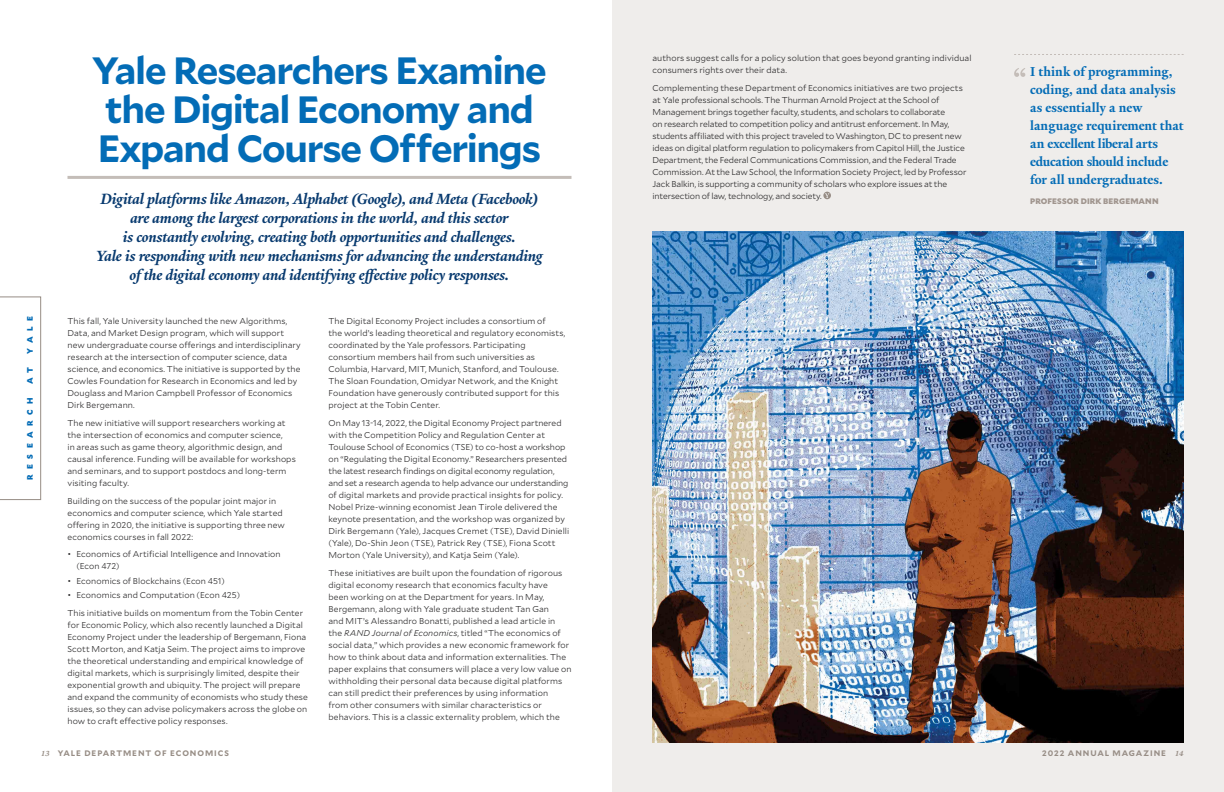
<style>
.page{position:relative;width:1224px;height:792px;background:#fff}
.page>*{position:absolute;margin:0;border:0;box-sizing:border-box;transform-origin:0 0}
.t1{font:700 38px/39px "Mallory";letter-spacing:-.035em;color:#036cb6}
.t2{font:italic 700 16px/19px "Yale New";letter-spacing:-.01em;color:#083a6f;text-align:center}
.t3{font:700 14px/18px "Yale New";letter-spacing:-.005em;color:#036cb6}
.t4{font:300 8.5px/12px "Mallory";letter-spacing:.005em;color:#292829}
.t5{font:300 8.5px/12px "Mallory";letter-spacing:-.015em;color:#292829}
.t6{font:700 8px "Mallory";letter-spacing:.115em;color:#978d85}
.t7{font:900 8px "Mallory";letter-spacing:.015em;color:#a0958e}
.t8{font:900 8px "Mallory";letter-spacing:.7em;color:#036cb6}
.s1{font-family:"Yale New";font-style:italic}
.s2{font-style:italic}
</style>
<div class="page">
<div style="left:612px;top:0;width:612px;height:792px;background:#efedeb"></div>
<svg style="left:0;top:297px;width:41px;height:203px"></svg>
<hr style="left:68px;top:176px;width:504px;height:3px;background:#c4bdb8">
<svg style="left:1014px;top:54px;width:170px;height:1px"></svg>
<svg style="left:1014px;top:68px;width:11px;height:9px"></svg>
<img style="left:653px;top:231px;width:531px;height:511px">
<div style="left:823px;top:192px;width:8px;height:7px;background:#978d85;border-radius:50%"></div>
<svg style="left:825px;top:193px;width:5px;height:5px"></svg>
<h1 class="t1" style="left:92px;top:49px;width:456px">Yale Researchers Examine the Digital Economy and<br>Expand Course Offerings</h1>
<p class="t2" style="left:96px;top:189px;width:448px">Digital platforms like Amazon, Alphabet (Google), and Meta (Facebook) are among the largest corporations in the world, and this sector<br>is constantly evolving, creating both opportunities and challenges.<br>Yale is responding with new mechanisms for advancing the understanding of the digital economy and identifying effective policy responses.</p>
<p class="t8" style="left:24px;top:354px;width:39px;rotate:-90deg">YALE</p>
<p class="t8" style="left:24px;top:384px;width:19px;rotate:-90deg">A T</p>
<p class="t8" style="left:24px;top:480px;width:85px;rotate:-90deg">RESEARCH</p>
<p class="t4" style="left:68px;top:314px;width:235px">This fall, Yale University launched the new Algorithms, Data, and Market Design program, which will support new undergraduate course offerings and interdisciplinary research at the intersection of computer science, data science, and economics. The initiative is supported by the Cowles Foundation for Research in Economics and led by Douglass and Marion Campbell Professor of Economics Dirk Bergemann.</p>
<p class="t4" style="left:68px;top:416px;width:230px">The new initiative will support researchers working at the intersection of economics and computer science,<br>in areas such as game theory, algorithmic design, and causal inference. Funding will be available for workshops and seminars, and to support postdocs and long-term visiting faculty.</p>
<p class="t4" style="left:68px;top:494px;width:219px">Building on the success of the popular joint major in economics and computer science, which Yale started offering in 2020, the initiative is supporting three new economics courses in fall 2022:</p>
<p class="t4" style="left:77px;top:548px;width:206px;text-indent:-9px">• Economics of Artificial Intelligence and Innovation (Econ 472)</p>
<p class="t4" style="left:68px;top:574px;width:159px">• Economics of Blockchains (Econ 451)</p>
<p class="t4" style="left:68px;top:586px;width:237px;line-height:17.9px">• Economics and Computation (Econ 425)<br>This initiative builds on momentum from the Tobin Center</p>
<p class="t4" style="left:68px;top:619px;width:242px">for Economic Policy, which also recently launched a Digital Economy Project under the leadership of Bergemann, Fiona Scott Morton, and Katja Seim. The project aims to improve the theoretical understanding and empirical knowledge of digital markets, which is surprisingly limited, despite their exponential growth and ubiquity. The project will prepare and expand the community of economists who study these issues, so they can advise policymakers across the globe on how to craft effective policy responses.</p>
<p class="t6" style="left:41px;top:747px;width:190px"><span class="s1">13</span> YALE DEPARTMENT OF ECONOMICS</p>
<p class="t4" style="left:329px;top:314px;width:238px">The Digital Economy Project includes a consortium of<br>the world’s leading theoretical and regulatory economists, coordinated by the Yale professors. Participating consortium members hail from such universities as Columbia, Harvard, MIT, Munich, Stanford, and Toulouse.<br>The Sloan Foundation, Omidyar Network, and the Knight Foundation have generously contributed support for this project at the Tobin Center.</p>
<p class="t4" style="left:329px;top:416px;width:242px">On May 13-14, 2022, the Digital Economy Project partnered with the Competition Policy and Regulation Center at Toulouse School of Economics (TSE) to co-host a workshop on “Regulating the Digital Economy.” Researchers presented the latest research findings on digital economy regulation, and set a research agenda to help advance our understanding of digital markets and provide practical insights for policy.<br>Nobel Prize-winning economist Jean Tirole delivered the keynote presentation, and the workshop was organized by Dirk Bergemann (Yale), Jacques Cremet (TSE), David Dinielli (Yale), Do-Shin Jeon (TSE), Patrick Rey (TSE), Fiona Scott Morton (Yale University), and Katja Seim (Yale).</p>
<p class="t4" style="left:329px;top:566px;width:244px">These initiatives are built upon the foundation of rigorous digital economy research that economics faculty have<br>been working on at the Department for years. In May, Bergemann, along with Yale graduate student Tan Gan<br>and MIT’s Alessandro Bonatti, published a lead article in<br>the <span class="s2">RAND Journal of Economics</span>, titled “The economics of social data,” which provides a new economic framework for how to think about data and information externalities. The paper explains that consumers will place a very low value on withholding their personal data because digital platforms can still predict their preferences by using information<br>from other consumers with similar characteristics or behaviors. This is a classic externality problem, which the</p>
<p class="t4" style="left:652px;top:51px;width:321px">authors suggest calls for a policy solution that goes beyond granting individual consumers rights over their data.</p>
<p class="t5" style="left:652px;top:81px;width:315px">Complementing these Department of Economics initiatives are two projects at Yale professional schools. The Thurman Arnold Project at the School of Management brings together faculty, students, and scholars to collaborate<br>on research related to competition policy and antitrust enforcement. In May, students affiliated with this project traveled to Washington, DC to present new ideas on digital platform regulation to policymakers from Capitol Hill, the Justice Department, the Federal Communications Commission, and the Federal Trade Commission. At the Law School, the Information Society Project, led by Professor Jack Balkin, is supporting a community of scholars who explore issues at the intersection of law, technology, and society.</p>
<h3 class="t3" style="left:1030px;top:63px;width:155px">I think of programming, coding, and data analysis as essentially a new language requirement that an excellent liberal arts education should include for all undergraduates.</h3>
<p class="t7" style="left:1030px;top:195px;width:130px">PROFESSOR DIRK BERGEMANN</p>
<p class="t6" style="left:1042px;top:747px;width:143px">2022 ANNUAL MAGAZINE <span class="s1">14</span></p>
</div>
